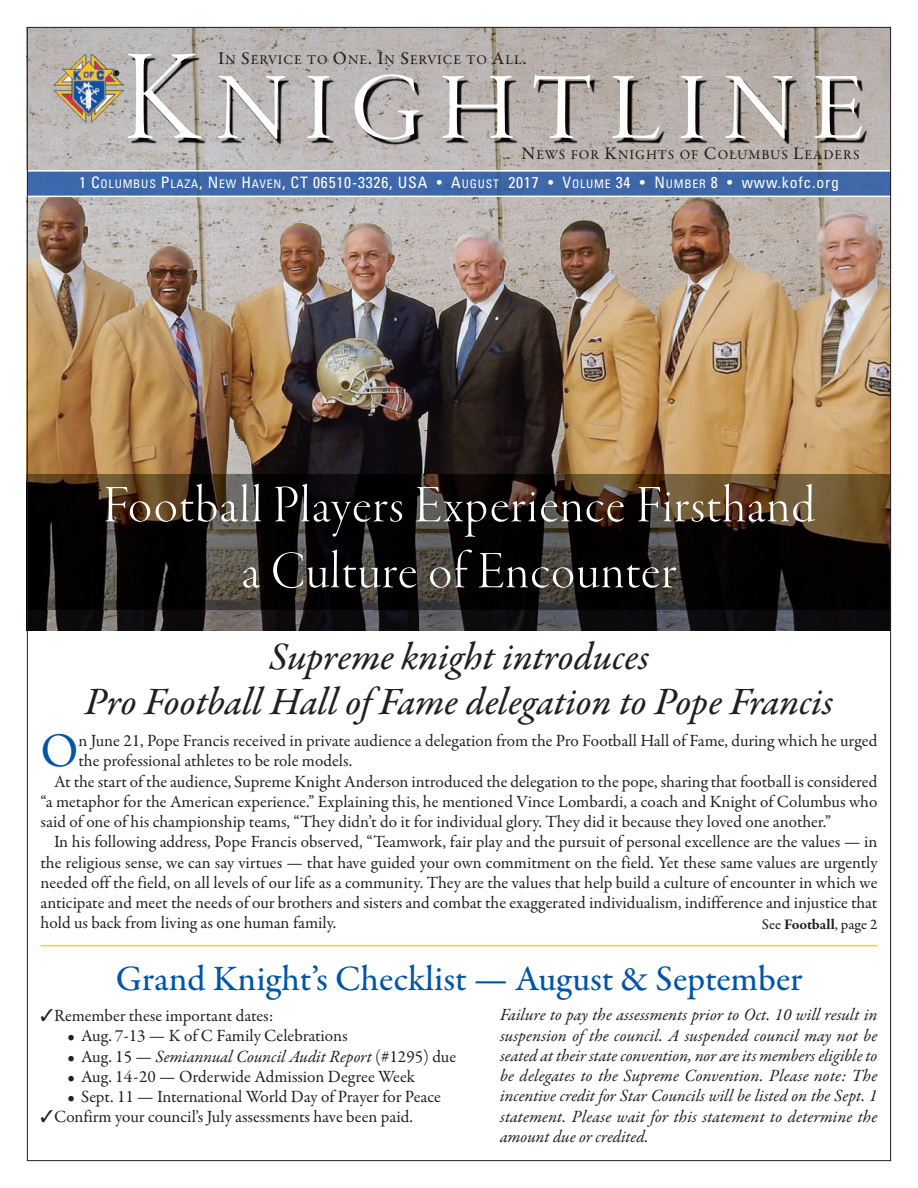
<style>
.page{position:relative;width:918px;height:1188px;background:#fff}
.page>*{position:absolute;margin:0;border:0;box-sizing:border-box;transform-origin:0 0}
.t1{font:132px "Garamond Premr Pro Lt Disp";color:#fff}
.t2{font:54px/66px "Garamond Premr Pro Lt Disp";letter-spacing:.025em;color:#fff;text-align:center}
.t3{font:48.75px "Garamond Premr Pro";color:#0155a5}
.t4{font:39px/45px "Garamond Premr Pro Med It";letter-spacing:-.005em;color:#231f20;text-align:center}
.t5{font:500 36px "Garamond Premr Pro";color:#0155a5}
.t6{font:17.25px "Garamond Premr Pro";color:#231f20}
.t7{font:italic 17.25px/20.2px "Garamond Premr Pro";color:#231f20;text-align:justify}
.t8{font:condensed 15.75px "Univers";letter-spacing:.05em;color:#fff}
.t9{font:500 15px "Garamond Premr Pro";letter-spacing:.01em;color:#231f20}
.t10{font:500 13.5px "Garamond Premr Pro";letter-spacing:.075em;color:#231f20}
.s1{font-size:18px}
.s2{font-size:11.85px}
.s3{font-weight:700}
.s4{font-style:normal}
</style>
<div class="page">
<img style="left:29px;top:29px;width:860px;height:601px">
<img style="left:891px;top:35px;width:1px;height:169px">
<img style="left:47px;top:197px;width:842px;height:7px">
<img style="left:47px;top:35px;width:842px;height:135px">
<img style="left:53px;top:54px;width:70px;height:70px">
<div style="left:29px;top:173px;width:860px;height:21px;background:#3f68a8"></div>
<div style="left:25px;top:170px;width:868px;height:27px;border:2px solid #fff"></div>
<hr style="left:891px;top:474px;width:1px;height:136px;background:#939598">
<img style="left:29px;top:474px;width:860px;height:136px">
<hr style="left:40px;top:945px;width:838px;height:1px;background:#ffc938">
<p class="t10" style="left:218px;top:54px;width:310px"><span class="s1">I</span>N <span class="s1">S</span>ERVICE TO <span class="s1">O</span>NE<span class="s1">. I</span>N <span class="s1">S</span>ERVICE TO <span class="s1">A</span>LL<span class="s1">.</span></p>
<h1 class="t1" style="left:122px;top:46px;width:745px">Knightline</h1>
<p class="t10" style="left:522px;top:150px;width:340px"><span class="s1">N</span>EWS FOR <span class="s1">K</span>NIGHTS OF <span class="s1">C</span>OLUMBUS <span class="s1">L</span>EADERS</p>
<p class="t8" style="left:79px;top:176px;width:762px">1 C<span class="s2">OLUMBUS</span> P<span class="s2">LAZA</span>, N<span class="s2">EW</span> H<span class="s2">AVEN</span>, CT 06510-3326, USA • A<span class="s2">UGUST</span> 2017 • V<span class="s2">OLUME</span> 34 • N<span class="s2">UMBER</span> 8 • www.kofc.org</p>
<h2 class="t2" style="left:103px;top:477px;width:713px">Football Players Experience Firsthand a Culture of Encounter</h2>
<h3 class="t4" style="left:85px;top:638px;width:750px">Supreme knight introduces<br>Pro Football Hall of Fame delegation to Pope Francis</h3>
<h3 class="t3" style="left:41px;top:732px;width:40px">O</h3>
<p class="t6" style="left:79px;top:734px;width:800px">n June 21, Pope Francis received in private audience a delegation from the Pro Football Hall of Fame, during which he urged</p>
<p class="t6" style="left:79px;top:754px;width:275px">the professional athletes to be role models.</p>
<p class="t6" style="left:54px;top:775px;width:825px">At the start of the audience, Supreme Knight Anderson introduced the delegation to the pope, sharing that football is considered</p>
<p class="t6" style="left:41px;top:795px;width:838px">“a metaphor for the American experience.” Explaining this, he mentioned Vince Lombardi, a coach and Knight of Columbus who</p>
<p class="t6" style="left:41px;top:815px;width:792px">said of one of his championship teams, “They didn’t do it for individual glory. They did it because they loved one another.”</p>
<p class="t6" style="left:54px;top:835px;width:825px">In his following address, Pope Francis observed, “Teamwork, fair play and the pursuit of personal excellence are the values — in</p>
<p class="t6" style="left:41px;top:856px;width:838px">the religious sense, we can say virtues — that have guided your own commitment on the field. Yet these same values are urgently</p>
<p class="t6" style="left:41px;top:876px;width:838px">needed off the field, on all levels of our life as a community. They are the values that help build a culture of encounter in which we</p>
<p class="t6" style="left:41px;top:896px;width:838px">anticipate and meet the needs of our brothers and sisters and combat the exaggerated individualism, indifference and injustice that</p>
<p class="t6" style="left:41px;top:916px;width:297px">hold us back from living as one human family.</p>
<p class="t9" style="left:762px;top:918px;width:117px">See <span class="s3">Football</span>, page 2</p>
<h3 class="t5" style="left:116px;top:964px;width:688px">Grand Knight’s Checklist — August &amp; September</h3>
<p class="t6" style="left:40px;top:1009px;width:235px">✓Remember these important dates:</p>
<p class="t6" style="left:68px;top:1029px;width:282px">• Aug. 7-13 — K of C Family Celebrations</p>
<p class="t7" style="left:68px;top:1048px;width:390px"><span class="s4">• Aug. 15 —</span> Semiannual Council Audit Report <span class="s4">(#1295) due</span></p>
<p class="t6" style="left:68px;top:1070px;width:349px">• Aug. 14-20 — Orderwide Admission Degree Week</p>
<p class="t6" style="left:68px;top:1090px;width:375px">• Sept. 11 — International World Day of Prayer for Peace</p>
<p class="t6" style="left:41px;top:1110px;width:374px">✓Confirm your council’s July assessments have been paid.</p>
<p class="t7" style="left:500px;top:1006px;width:379px">Failure to pay the assessments prior to Oct. 10 will result in suspension of the council. A suspended council may not be seated at their state convention, nor are its members eligible to be delegates to the Supreme Convention. Please note: The incentive credit for Star Councils will be listed on the Sept. 1 statement. Please wait for this statement to determine the amount due or credited.</p>
</div>
